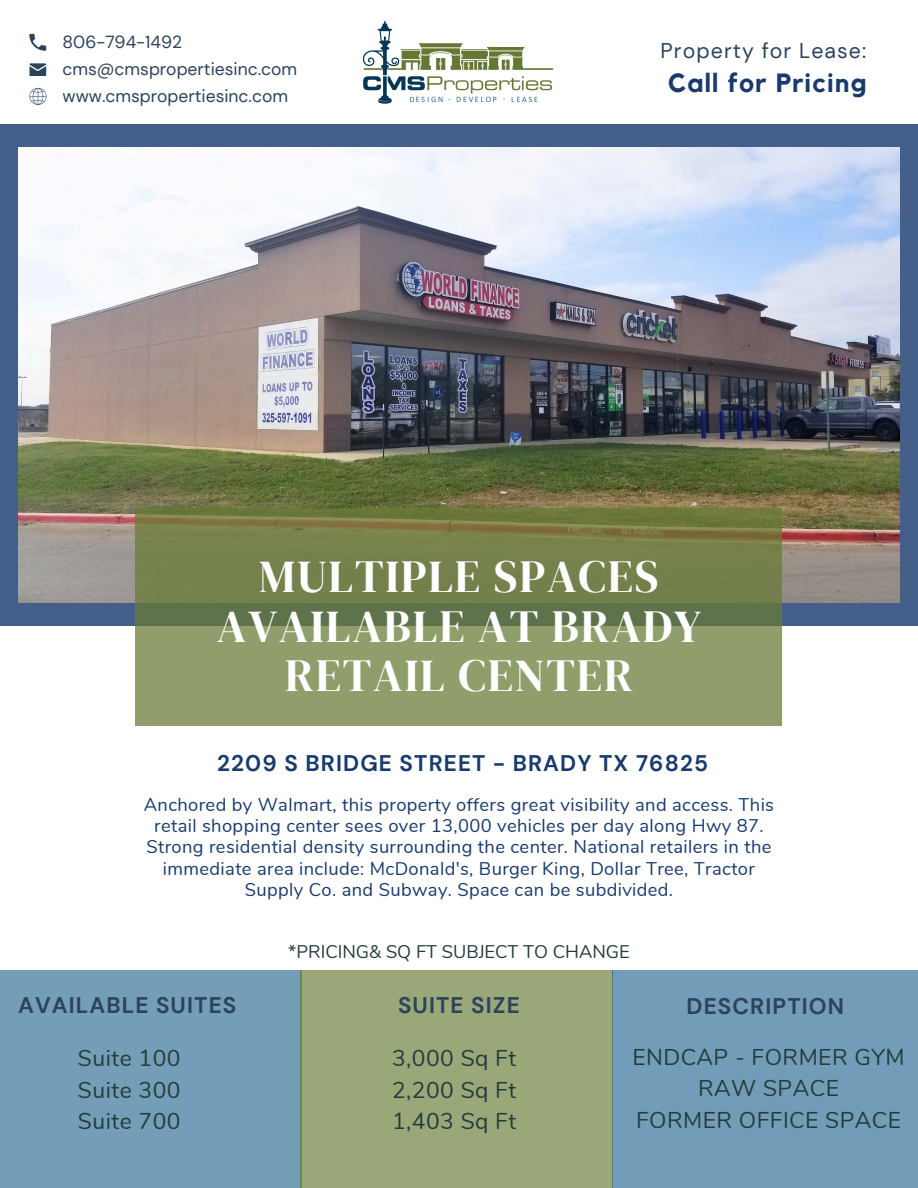
<style>
.page{position:relative;width:918px;height:1188px;background:#fff}
.page>*{position:absolute;margin:0;border:0;box-sizing:border-box;transform-origin:0 0}
.t1{font:45.6px/49.5px "DM Serif Display";letter-spacing:.04em;color:#fff;text-align:center}
.t2{font:700 26.25px "Kollektif";letter-spacing:.05em;color:#183a6d}
.t3{font:22.8px/31.5px "Nunito";letter-spacing:.02em;color:#223d3c;text-align:justify}
.t4{font:700 22.5px "DM Sans";letter-spacing:.05em;color:#2c435c}
.t5{font:700 22.5px "DM Sans";letter-spacing:.05em;color:#183a6d}
.t6{font:21.3px "DM Sans";letter-spacing:.05em;color:#2c435c}
.t7{font:18.3px/21.1px "Nunito";letter-spacing:.02em;color:#183a6d;text-align:center}
.t8{font:18.3px "Nunito";color:#223d3c}
.t9{font:17.55px "DM Sans";color:#2c435c}
</style>
<div class="page">
<div style="left:0;top:125px;width:918px;height:501px;background:#445f89"></div>
<img style="left:19px;top:147px;width:881px;height:456px">
<svg style="left:136px;top:508px;width:646px;height:218px;background:#7f8b58"></svg>
<img style="left:362px;top:20px;width:192px;height:84px">
<div style="left:0;top:970px;width:301px;height:218px;background:#749db8"></div>
<div style="left:300px;top:970px;width:313px;height:218px;background:#9aa778"></div>
<div style="left:613px;top:970px;width:305px;height:218px;background:#729cb8"></div>
<svg style="left:29px;top:34px;width:17px;height:17px"></svg>
<svg style="left:29px;top:63px;width:17px;height:13px"></svg>
<svg style="left:29px;top:88px;width:17px;height:17px"></svg>
<h2 class="t9" style="left:63px;top:30px;width:121px">806-794-1492</h2>
<h1 class="t9" style="left:63px;top:58px;width:236px">cms@cmspropertiesinc.com</h1>
<h3 class="t9" style="left:63px;top:84px;width:227px">www.cmspropertiesinc.com</h3>
<p class="t6" style="left:661px;top:37px;width:207px">Property for Lease:</p>
<h5 class="t2" style="left:668px;top:71px;width:200px">Call for Pricing</h5>
<p class="t1" style="left:217px;top:552px;width:486px">MULTIPLE SPACES<br>AVAILABLE AT BRADY<br>RETAIL CENTER</p>
<p class="t5" style="left:217px;top:748px;width:492px">2209 S BRIDGE STREET - BRADY TX 76825</p>
<p class="t7" style="left:144px;top:794px;width:632px">Anchored by Walmart, this property offers great visibility and access. This retail shopping center sees over 13,000 vehicles per day along Hwy 87.<br>Strong residential density surrounding the center. National retailers in the immediate area include: McDonald's, Burger King, Dollar Tree, Tractor Supply Co. and Subway. Space can be subdivided.</p>
<h5 class="t8" style="left:288px;top:939px;width:343px">*PRICING&amp; SQ FT SUBJECT TO CHANGE</h5>
<p class="t4" style="left:18px;top:991px;width:220px">AVAILABLE SUITES</p>
<p class="t4" style="left:398px;top:991px;width:123px">SUITE SIZE</p>
<p class="t3" style="left:78px;top:1043px;width:104px">Suite 100<br>Suite 300<br>Suite 700</p>
<h6 class="t3" style="left:392px;top:1043px;width:126px">3,000 Sq Ft 2,200 Sq Ft 1,403 Sq Ft</h6>
<h3 class="t4" style="left:687px;top:991px;width:159px">DESCRIPTION</h3>
<h5 class="t3" style="left:632px;top:1042px;width:274px;text-align:center">ENDCAP - FORMER GYM<br>RAW SPACE<br>FORMER OFFICE SPACE</h5>
</div>
